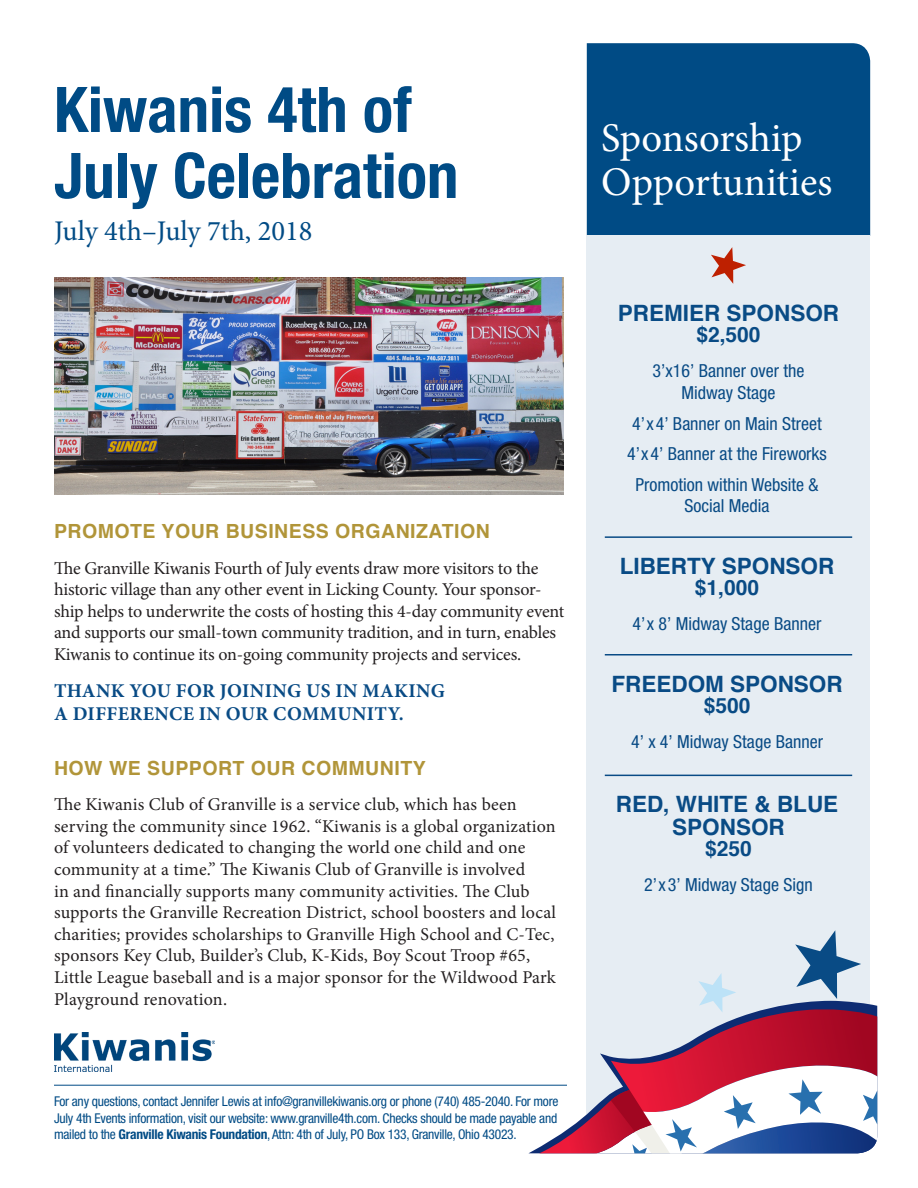
<style>
.page{position:relative;width:918px;height:1188px;background:#fff}
.page>*{position:absolute;margin:0;border:0;box-sizing:border-box;transform-origin:0 0}
.t1{font:700 condensed 63px/66px "Helvetica Neue";color:#004b85}
.t2{font:40.8px/43.5px "Minion Pro";color:#fff}
.t3{font:28.5px "Minion Pro";color:#004b85}
.Paragraph_Style_12{font:700 22.5px "Helvetica";color:#094b85}
.Paragraph_Style_8{font:700 22.5px "Helvetica";color:#094b85}
.Paragraph_Style_11{font:700 22.5px "Helvetica";color:#094b85}
.Paragraph_Style_12-2{font:700 21px "Helvetica";color:#094b85}
.Paragraph_Style_8-2{font:700 21px "Helvetica";color:#094b85}
.Paragraph_Style_11-2{font:700 21px "Helvetica";color:#094b85}
.Paragraph_Style_9{font:700 19.5px "Helvetica";letter-spacing:.025em;color:#b19539}
.t4{font:700 19.5px/23.4px "Minion Pro";letter-spacing:.02em;color:#094b85}
.t5{font:18px/21.6px "Minion Pro";color:#231f20}
.Paragraph_Style_3{font:condensed 18px/21.6px "Helvetica Neue";color:#094b85;text-align:center}
.Paragraph_Style_8-3{font:condensed 18px/21.6px "Helvetica Neue";color:#094b85;text-align:center}
.Paragraph_Style_11-3{font:condensed 18px "Helvetica Neue";color:#094b85}
.Paragraph_Style_4{font:condensed 13.5px/16.2px "Helvetica Neue";letter-spacing:-.02em;color:#004b85;text-align:justify}
.s1{font-weight:700}
</style>
<div class="page">
<div style="left:587px;top:43px;width:283px;height:193px;background:#004b85"></div>
<div style="left:587px;top:236px;width:283px;height:898px;background:#e6edf3"></div>
<hr style="left:605px;top:536px;width:247px;height:2px;background:#094b85">
<hr style="left:605px;top:654px;width:247px;height:2px;background:#094b85">
<hr style="left:605px;top:775px;width:247px;height:1px;background:#094b85">
<svg style="left:711px;top:247px;width:35px;height:37px"></svg>
<hr style="left:54px;top:1085px;width:513px;height:1px;background:#004b85">
<img style="left:54px;top:277px;width:509px;height:218px">
<img style="left:55px;top:1032px;width:160px;height:39px">
<svg style="left:539px;top:930px;width:338px;height:223px"></svg>
<p class="t1" style="left:54px;top:76px;width:406px">Kiwanis 4th of<br>July Celebration</p>
<p class="t3" style="left:54px;top:212px;width:260px">July 4th–July 7th, 2018</p>
<p class="Paragraph_Style_9" style="left:54px;top:516px;width:437px">PROMOTE YOUR BUSINESS ORGANIZATION</p>
<p class="t5" style="left:54px;top:557px;width:512px">The Granville Kiwanis Fourth of July events draw more visitors to the historic village than any other event in Licking County. Your sponsor&shy;ship helps to underwrite the costs of hosting this 4-day community event and supports our small-town community tradition, and in turn, enables Kiwanis to continue its on-going community projects and services.</p>
<p class="t4" style="left:54px;top:679px;width:392px">THANK YOU FOR JOINING US IN MAKING<br>A DIFFERENCE IN OUR COMMUNITY.</p>
<p class="Paragraph_Style_9" style="left:54px;top:753px;width:373px">HOW WE SUPPORT OUR COMMUNITY</p>
<p class="t5" style="left:54px;top:794px;width:504px">The Kiwanis Club of Granville is a service club, which has been serving the community since 1962. “Kiwanis is a global organization of volunteers dedicated to changing the world one child and one community at a time.” The Kiwanis Club of Granville is involved<br>in and financially supports many community activities. The Club supports the Granville Recreation District, school boosters and local charities; provides scholarships to Granville High School and C-Tec, sponsors Key Club, Builder’s Club, K-Kids, Boy Scout Troop #65, Little League baseball and is a major sponsor for the Wildwood Park Playground renovation.</p>
<p class="Paragraph_Style_4" style="left:54px;top:1093px;width:506px">For any questions, contact Jennifer Lewis at info@granvillekiwanis.org or phone (740) 485-2040. For more July 4th Events information, visit our website: www.granville4th.com. Checks should be made payable and mailed to the <span class="s1">Granville Kiwanis Foundation</span>, Attn: 4th of July, PO Box 133, Granville, Ohio 43023.</p>
<p class="t2" style="left:601px;top:117px;width:233px">Sponsorship<br>Opportunities</p>
<p class="Paragraph_Style_8" style="left:618px;top:295px;width:223px">PREMIER SPONSOR</p>
<p class="Paragraph_Style_8-2" style="left:696px;top:318px;width:66px">$2,500</p>
<p class="Paragraph_Style_8-3" style="left:653px;top:360px;width:153px">3’x16’ Banner over the<br>Midway Stage</p>
<p class="Paragraph_Style_3" style="left:632px;top:412px;width:191px">4’ x 4’ Banner on Main Street</p>
<p class="Paragraph_Style_3" style="left:627px;top:443px;width:201px">4’ x 4’ Banner at the Fireworks</p>
<p class="Paragraph_Style_3" style="left:636px;top:474px;width:184px">Promotion within Website &amp;<br>Social Media</p>
<p class="Paragraph_Style_12" style="left:620px;top:548px;width:216px">LIBERTY SPONSOR</p>
<p class="Paragraph_Style_12-2" style="left:695px;top:571px;width:66px">$1,000</p>
<p class="Paragraph_Style_3" style="left:633px;top:613px;width:190px">4’ x 8’ Midway Stage Banner</p>
<p class="Paragraph_Style_12" style="left:611px;top:665px;width:233px">FREEDOM SPONSOR</p>
<p class="Paragraph_Style_12-2" style="left:704px;top:688px;width:48px">$500</p>
<p class="Paragraph_Style_3" style="left:631px;top:730px;width:193px">4’ x 4’ Midway Stage Banner</p>
<p class="Paragraph_Style_12" style="left:616px;top:786px;width:224px">RED, WHITE &amp; BLUE</p>
<p class="Paragraph_Style_11" style="left:672px;top:809px;width:114px">SPONSOR</p>
<p class="Paragraph_Style_11-2" style="left:705px;top:831px;width:48px">$250</p>
<p class="Paragraph_Style_11-3" style="left:644px;top:874px;width:170px">2’ x 3’ Midway Stage Sign</p>
</div>
